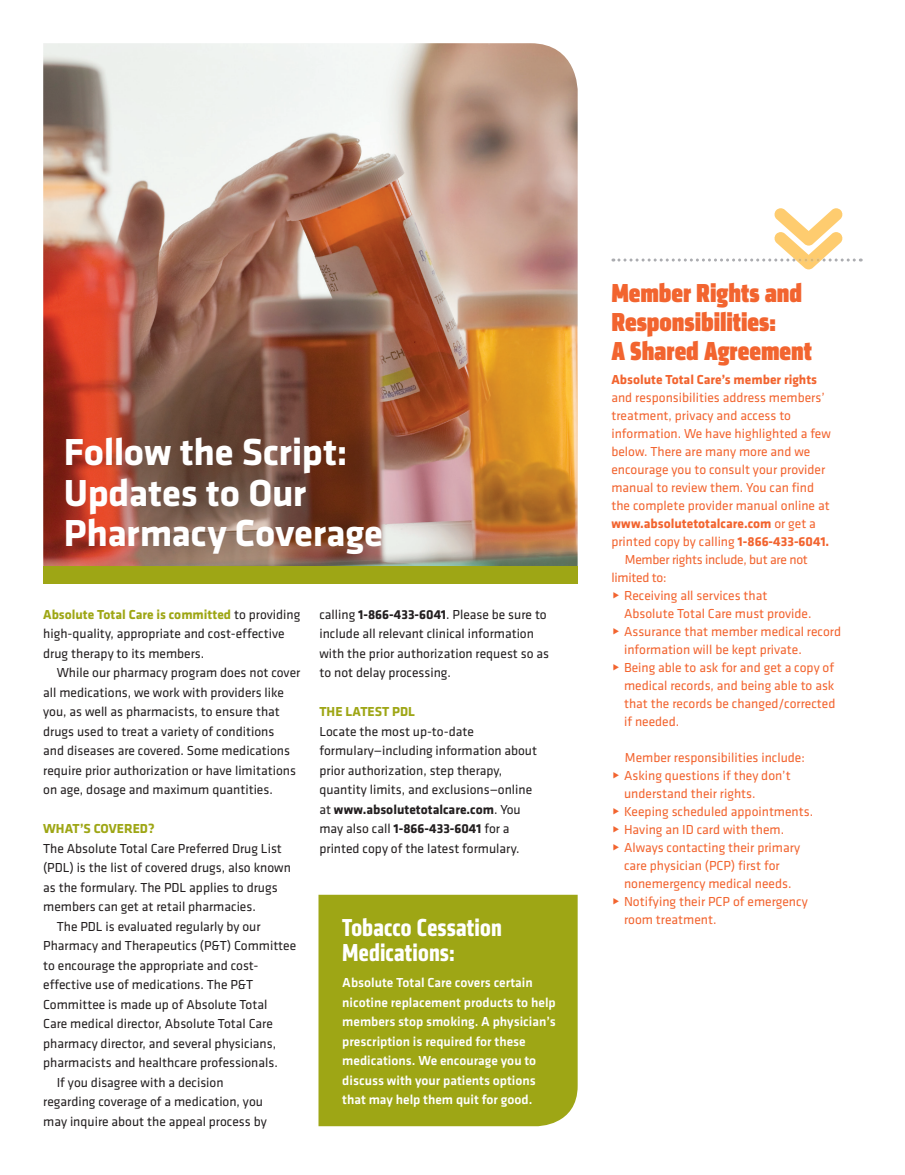
<style>
.page{position:relative;width:905px;height:1175px;background:#fff}
.page>*{position:absolute;margin:0;border:0;box-sizing:border-box;transform-origin:0 0}
.t1{font:700 39px/40.5px "Klavika";letter-spacing:-.005em;color:#fff}
.t2{font:27px/28.5px "Klavika Display Bl Cond";color:#f2642f}
.t3{font:700 condensed 25.5px/25.5px "Klavika";letter-spacing:.01em;color:#fff}
.t4{font:13.5px/19.5px "Klavika";color:#231f20}
.t5{font:13.5px/18px "Klavika";color:#f2642f}
.t6{font:500 13.5px/19.5px "Klavika";color:#fff}
.t7{font:700 13.5px "Klavika";color:#f2642f}
.t8{font:13.5px "Klavika";letter-spacing:-.02em;color:#f2642f}
.t9{font:700 13.5px "Klavika";color:#9ea615}
.s1{font-weight:700;color:#9ea615}
.s2{font-weight:700}
.s3{font-weight:400}
</style>
<div class="page">
<img style="left:43px;top:43px;width:534px;height:523px">
<div style="left:43px;top:566px;width:534px;height:17px;background:#9ea615"></div>
<div style="left:318px;top:894px;width:259px;height:232px;background:#9ea615"></div>
<svg style="left:613px;top:208px;width:248px;height:61px"></svg>
<h1 class="t1" style="left:64px;top:430px;width:320px">Follow the Script:<br>Updates to Our<br>Pharmacy Coverage</h1>
<p class="t4" style="left:43px;top:604px;width:258px"><span class="s1">Absolute Total Care is committed</span> to providing high-quality, appropriate and cost-effective drug therapy to its members.</p>
<p class="t4" style="left:43px;top:662px;width:259px;text-indent:14px">While our pharmacy program does not cover all medications, we work with providers like you, as well as pharmacists, to ensure that drugs used to treat a variety of conditions<br>and diseases are covered. Some medications require prior authorization or have limitations on age, dosage and maximum quantities.</p>
<p class="t9" style="left:43px;top:819px;width:113px">WHAT’S COVERED?</p>
<p class="t4" style="left:43px;top:838px;width:240px">The Absolute Total Care Preferred Drug List</p>
<p class="t4" style="left:43px;top:857px;width:249px">(PDL) is the list of covered drugs, also known</p>
<p class="t4" style="left:43px;top:877px;width:236px">as the formulary. The PDL applies to drugs</p>
<p class="t4" style="left:43px;top:896px;width:214px">members can get at retail pharmacies.</p>
<p class="t4" style="left:57px;top:916px;width:205px">The PDL is evaluated regularly by our</p>
<p class="t4" style="left:43px;top:935px;width:254px">Pharmacy and Therapeutics (P&amp;T) Committee</p>
<p class="t4" style="left:43px;top:955px;width:217px">to encourage the appropriate and cost-</p>
<p class="t4" style="left:43px;top:974px;width:212px">effective use of medications. The P&amp;T</p>
<p class="t4" style="left:43px;top:994px;width:225px">Committee is made up of Absolute Total</p>
<p class="t4" style="left:43px;top:1013px;width:231px">Care medical director, Absolute Total Care</p>
<p class="t4" style="left:43px;top:1033px;width:234px">pharmacy director, and several physicians,</p>
<p class="t4" style="left:43px;top:1052px;width:236px">pharmacists and healthcare professionals.</p>
<p class="t4" style="left:57px;top:1072px;width:168px">If you disagree with a decision</p>
<p class="t4" style="left:43px;top:1091px;width:221px">regarding coverage of a medication, you</p>
<p class="t4" style="left:43px;top:1111px;width:225px">may inquire about the appeal process by</p>
<p class="t4" style="left:319px;top:604px;width:231px">calling <span class="s2">1-866-433-6041</span>. Please be sure to include all relevant clinical information with the prior authorization request so as to not delay processing.</p>
<p class="t9" style="left:319px;top:702px;width:97px">THE LATEST PDL</p>
<p class="t4" style="left:319px;top:721px;width:219px">Locate the most up-to-date formulary—including information about prior authorization, step therapy, quantity limits, and exclusions—online at <span class="s2">www.absolutetotalcare.com</span>. You may also call <span class="s2">1-866-433-6041</span> for a printed copy of the latest formulary.</p>
<h3 class="t3" style="left:342px;top:914px;width:161px">Tobacco Cessation<br>Medications:</h3>
<p class="t6" style="left:342px;top:972px;width:215px">Absolute Total Care covers certain nicotine replacement products to help members stop smoking. A physician’s prescription is required for these medications. We encourage you to discuss with your patients options that may help them quit for good.</p>
<h2 class="t2" style="left:611px;top:280px;width:202px">Member rights and responsibilities:<br>a shared agreement</h2>
<p class="t7" style="left:611px;top:370px;width:207px">Absolute Total Care’s member rights</p>
<p class="t5" style="left:611px;top:388px;width:215px">and responsibilities address members’</p>
<p class="t5" style="left:611px;top:406px;width:181px">treatment, privacy and access to</p>
<p class="t5" style="left:611px;top:424px;width:221px">information. We have highlighted a few</p>
<p class="t5" style="left:611px;top:442px;width:200px">below. There are many more and we</p>
<p class="t5" style="left:611px;top:460px;width:215px">encourage you to consult your provider</p>
<p class="t5" style="left:611px;top:478px;width:204px">manual to review them. You can find</p>
<p class="t5" style="left:611px;top:496px;width:220px">the complete provider manual online at</p>
<p class="t7" style="left:611px;top:514px;width:206px">www.absolutetotalcare.com <span class="s3">or get a</span></p>
<p class="t5" style="left:611px;top:532px;width:219px">printed copy by calling <span class="s2">1-866-433-6041.</span></p>
<p class="t8" style="left:625px;top:551px;width:184px">Member rights include, but are not</p>
<p class="t8" style="left:611px;top:569px;width:57px">limited to:</p>
<p class="t5" style="left:624px;top:586px;width:145px">Receiving all services that</p>
<p class="t5" style="left:624px;top:604px;width:189px">Absolute Total Care must provide.</p>
<p class="t5" style="left:624px;top:622px;width:218px">Assurance that member medical record</p>
<p class="t5" style="left:624px;top:640px;width:179px">information will be kept private.</p>
<p class="t5" style="left:624px;top:658px;width:212px">Being able to ask for and get a copy of</p>
<p class="t5" style="left:624px;top:676px;width:212px">medical records, and being able to ask</p>
<p class="t5" style="left:624px;top:694px;width:213px">that the records be changed/corrected</p>
<p class="t5" style="left:624px;top:712px;width:57px">if needed.</p>
<p class="t5" style="left:624px;top:748px;width:191px">Member responsibilities include:<br>Asking questions if they don’t understand their rights.<br>Keeping scheduled appointments.<br>Having an ID card with them.<br>Always contacting their primary care physician (PCP) first for nonemergency medical needs.<br>Notifying their PCP of emergency room treatment.</p>
</div>
